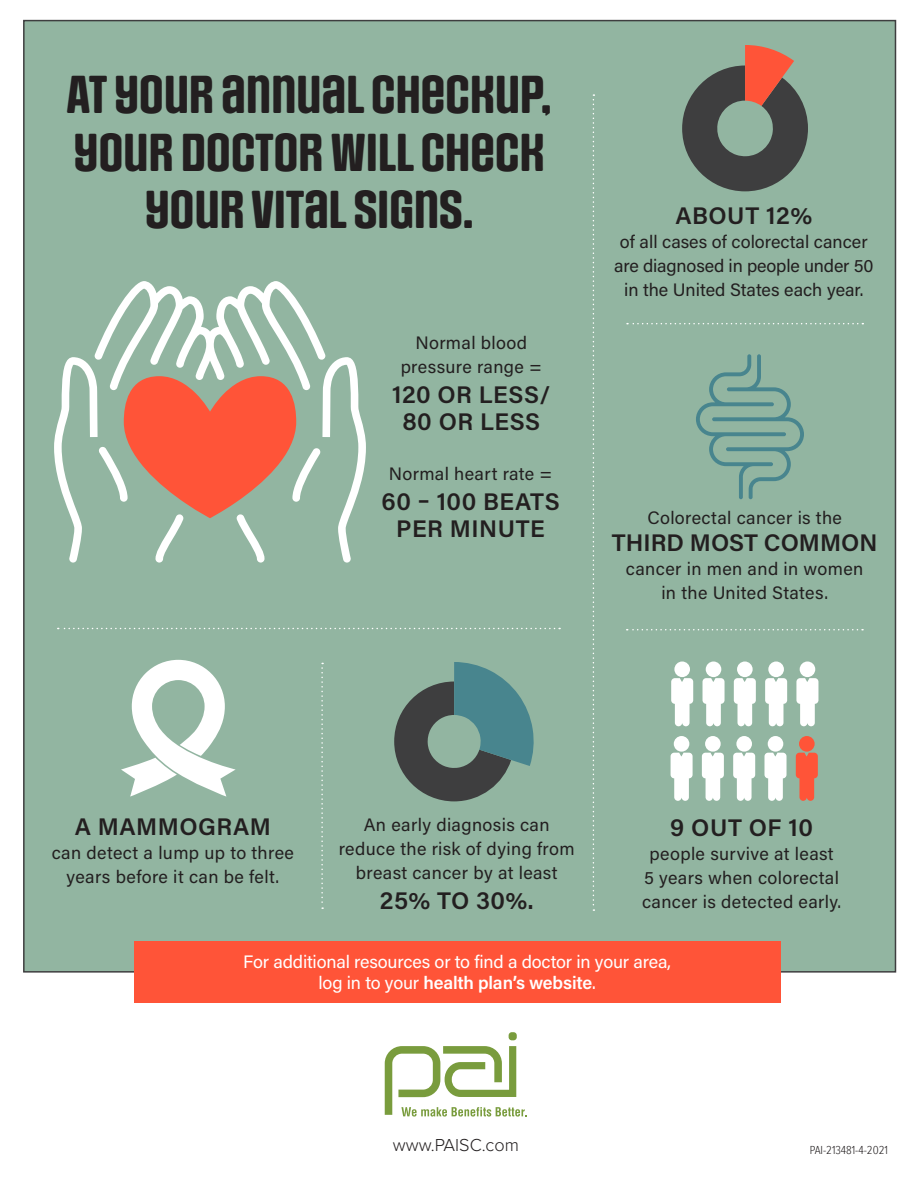
<style>
.page{position:relative;width:918px;height:1188px;background:#fff}
.page>*{position:absolute;margin:0;border:0;box-sizing:border-box;transform-origin:0 0}
.t1{font:45px/57.6px "Social Gothic Soft";letter-spacing:-.01em;color:#231f20;text-align:center}
.t2{font:600 24px/27px "Acumin Pro";letter-spacing:.02em;color:#231f20;text-align:center}
.t3{font:600 24px "Acumin Pro";color:#231f20}
.t4{font:18px/24px "Acumin Pro";letter-spacing:.02em;color:#231f20;text-align:center}
.t5{font:18px/24px "Acumin Pro";color:#231f20;text-align:center}
.Call_to_action{font:18px/21px "Acumin Pro";letter-spacing:-.01em;color:#fff;text-align:center}
.t6{font:300 18px "Proxima Nova";color:#231f20}
.t7{font:300 12px "Proxima Nova A Cond";color:#231f20}
.s1{font-weight:600}
</style>
<div class="page">
<div style="left:23px;top:20px;width:873px;height:953px;background:#92b5a1;border:2px solid #3e3e3f"></div>
<div style="left:135px;top:941px;width:646px;height:61px;background:#ff5438"></div>
<svg style="left:593px;top:94px;width:1px;height:817px"></svg>
<svg style="left:58px;top:628px;width:502px;height:1px"></svg>
<svg style="left:321px;top:663px;width:2px;height:246px"></svg>
<svg style="left:627px;top:629px;width:236px;height:1px"></svg>
<svg style="left:394px;top:662px;width:140px;height:139px"></svg>
<svg style="left:627px;top:323px;width:236px;height:1px"></svg>
<svg style="left:682px;top:45px;width:126px;height:146px"></svg>
<div style="left:674px;top:736px;width:15px;height:16px;background:#fff;border-radius:50%"></div>
<svg style="left:671px;top:753px;width:22px;height:48px"></svg>
<div style="left:705px;top:736px;width:16px;height:16px;background:#fff;border-radius:50%"></div>
<svg style="left:702px;top:753px;width:22px;height:48px"></svg>
<div style="left:736px;top:736px;width:16px;height:16px;background:#fff;border-radius:50%"></div>
<svg style="left:733px;top:753px;width:22px;height:48px"></svg>
<div style="left:768px;top:736px;width:15px;height:16px;background:#fff;border-radius:50%"></div>
<svg style="left:764px;top:753px;width:23px;height:48px"></svg>
<div style="left:799px;top:736px;width:16px;height:16px;background:#ff5438;border-radius:50%"></div>
<svg style="left:796px;top:753px;width:22px;height:48px"></svg>
<div style="left:674px;top:662px;width:16px;height:15px;background:#fff;border-radius:50%"></div>
<svg style="left:671px;top:678px;width:22px;height:48px"></svg>
<div style="left:706px;top:662px;width:15px;height:15px;background:#fff;border-radius:50%"></div>
<svg style="left:703px;top:678px;width:22px;height:48px"></svg>
<div style="left:737px;top:662px;width:16px;height:15px;background:#fff;border-radius:50%"></div>
<svg style="left:734px;top:678px;width:22px;height:48px"></svg>
<div style="left:768px;top:662px;width:16px;height:15px;background:#fff;border-radius:50%"></div>
<svg style="left:765px;top:678px;width:22px;height:48px"></svg>
<div style="left:800px;top:662px;width:15px;height:15px;background:#fff;border-radius:50%"></div>
<svg style="left:796px;top:678px;width:22px;height:48px"></svg>
<svg style="left:121px;top:660px;width:115px;height:137px"></svg>
<svg style="left:54px;top:281px;width:312px;height:282px"></svg>
<svg style="left:696px;top:354px;width:108px;height:145px"></svg>
<div style="left:509px;top:1032px;width:8px;height:8px;background:#799c3d;border-radius:3px"></div>
<svg style="left:385px;top:1046px;width:142px;height:71px"></svg>
<p class="t1" style="left:67px;top:67px;width:487px">AT YOUR ANNUAL CHECKUP,<br>YOUR DOCTOR WILL CHECK<br>YOUR VITAL SIGNS.</p>
<p class="t4" style="left:401px;top:330px;width:143px">Normal blood pressure range =</p>
<p class="t2" style="left:392px;top:380px;width:160px">120 OR LESS/<br>80 OR LESS</p>
<p class="t4" style="left:389px;top:461px;width:165px">Normal heart rate =</p>
<p class="t2" style="left:382px;top:487px;width:180px">60 – 100 BEATS<br>PER MINUTE</p>
<p class="t2" style="left:675px;top:201px;width:138px">ABOUT 12%</p>
<p class="t5" style="left:614px;top:229px;width:261px">of all cases of colorectal cancer are diagnosed in people under 50 in the United States each year.</p>
<p class="t4" style="left:647px;top:505px;width:196px">Colorectal cancer is the</p>
<p class="t3" style="left:612px;top:526px;width:267px">THIRD MOST COMMON</p>
<p class="t4" style="left:626px;top:556px;width:239px">cancer in men and in women in the United States.</p>
<p class="t2" style="left:75px;top:812px;width:198px">A MAMMOGRAM</p>
<p class="t4" style="left:52px;top:840px;width:244px">can detect a lump up to three years before it can be felt.</p>
<p class="t4" style="left:339px;top:812px;width:237px">An early diagnosis can reduce the risk of dying from breast cancer by at least</p>
<p class="t2" style="left:380px;top:886px;width:155px">25% TO 30%.</p>
<p class="t2" style="left:670px;top:813px;width:144px">9 OUT OF 10</p>
<p class="t4" style="left:642px;top:841px;width:201px">people survive at least<br>5 years when colorectal cancer is detected early.</p>
<p class="Call_to_action" style="left:243px;top:950px;width:429px">For additional resources or to find a doctor in your area, log in to your <span class="s1">health plan’s website</span>.</p>
<p class="t6" style="left:393px;top:1132px;width:128px">www.PAISC.com</p>
<p class="t7" style="left:810px;top:1143px;width:80px">PAI-213481-4-2021</p>
</div>
